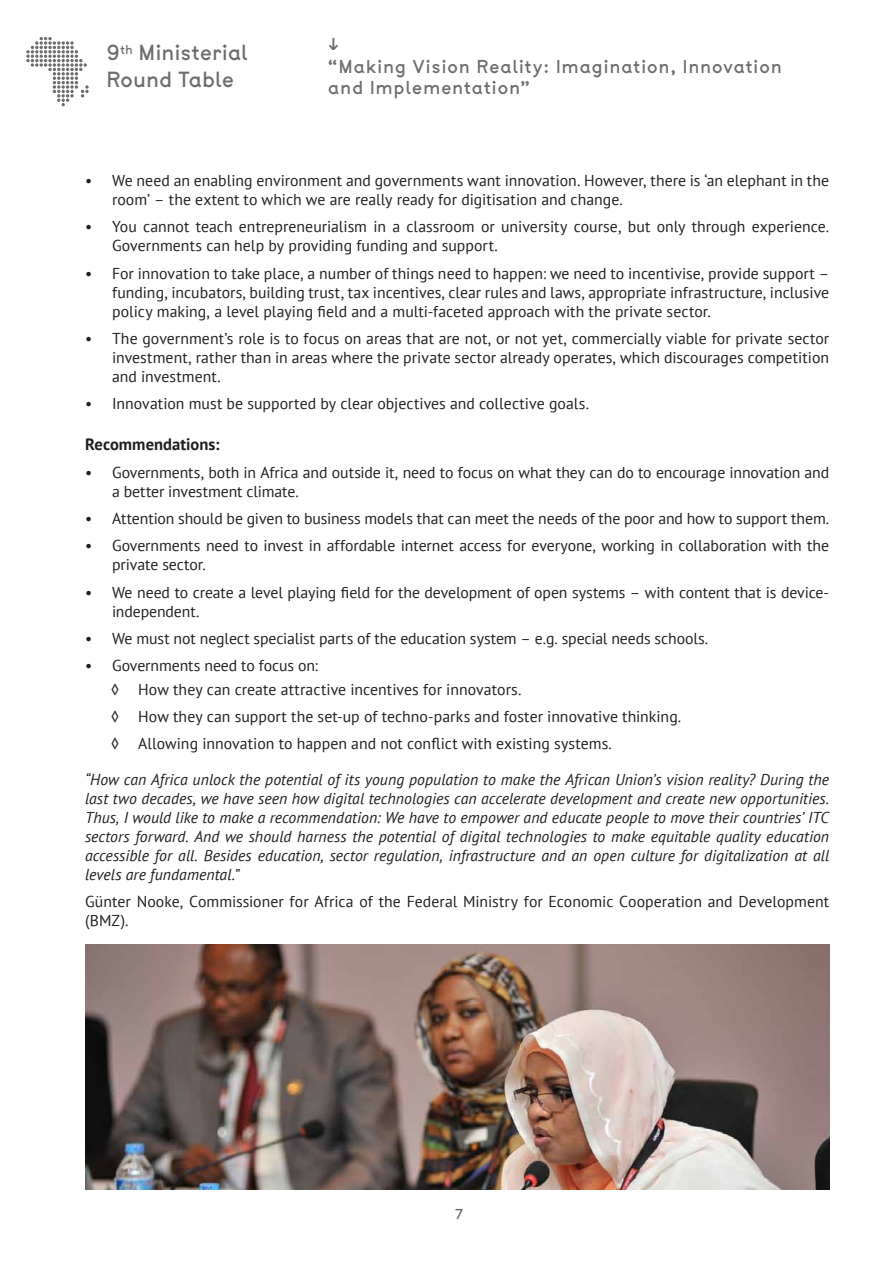
<style>
.page{position:relative;width:893px;height:1263px;background:#fff}
.page>*{position:absolute;margin:0;border:0;box-sizing:border-box;transform-origin:0 0}
.t1{font:20.55px/26.2px "Btp";letter-spacing:.025em;color:#6c6d70}
.t2{font:17.55px/22.6px "Btp";letter-spacing:.07em;color:#6c6d70}
.ueberschrift_klein{font:700 16.5px "PT Sans";color:#231f20}
.fliesstext{font:15.75px/18.9px "PT Sans";color:#231f20}
.fliesstext-2{font:italic 15.75px/18.9px "PT Sans";color:#231f20;text-align:justify}
.t3{font:13.5px "Btp";color:#6c6d70}
</style>
<div class="page">
<svg style="left:26px;top:37px;width:63px;height:69px"></svg>
<img style="left:85px;top:945px;width:744px;height:244px">
<h1 class="t1" style="left:107px;top:40px;width:143px">9<sup>th</sup> Ministerial<br>Round Table</h1>
<p class="t2" style="left:328px;top:32px;width:455px">↓<br>“Making Vision Reality: Imagination, Innovation</p>
<p class="t2" style="left:328px;top:76px;width:203px">and Implementation”</p>
<p class="fliesstext" style="left:112px;top:171px;width:719px;text-indent:-27px">• We need an enabling environment and governments want innovation. However, there is ‘an elephant in the room’ – the extent to which we are really ready for digitisation and change.</p>
<p class="fliesstext" style="left:112px;top:217px;width:719px;text-indent:-27px">• You cannot teach entrepreneurialism in a classroom or university course, but only through experience.<br>Governments can help by providing funding and support.</p>
<p class="fliesstext" style="left:112px;top:263px;width:719px;text-align:justify;text-indent:-27px">• For innovation to take place, a number of things need to happen: we need to incentivise, provide support – funding, incubators, building trust, tax incentives, clear rules and laws, appropriate infrastructure, inclusive policy making, a level playing field and a multi-faceted approach with the private sector.</p>
<p class="fliesstext" style="left:112px;top:329px;width:719px;text-align:justify;text-indent:-27px">• The government’s role is to focus on areas that are not, or not yet, commercially viable for private sector investment, rather than in areas where the private sector already operates, which discourages competition and investment.</p>
<p class="fliesstext" style="left:85px;top:394px;width:506px">• Innovation must be supported by clear objectives and collective goals.</p>
<p class="ueberschrift_klein" style="left:85px;top:434px;width:136px">Recommendations:</p>
<p class="fliesstext" style="left:112px;top:462px;width:719px;text-indent:-27px">• Governments, both in Africa and outside it, need to focus on what they can do to encourage innovation and a better investment climate.</p>
<p class="fliesstext" style="left:85px;top:509px;width:746px">• Attention should be given to business models that can meet the needs of the poor and how to support them.</p>
<p class="fliesstext" style="left:112px;top:536px;width:719px;text-indent:-27px">• Governments need to invest in affordable internet access for everyone, working in collaboration with the private sector.</p>
<p class="fliesstext" style="left:112px;top:582px;width:719px;text-indent:-27px">• We need to create a level playing field for the development of open systems – with content that is device&shy;independent.</p>
<p class="fliesstext" style="left:85px;top:629px;width:625px">• We must not neglect specialist parts of the education system – e.g. special needs schools.</p>
<p class="fliesstext" style="left:85px;top:656px;width:234px">• Governments need to focus on:</p>
<p class="fliesstext" style="left:111px;top:679px;width:412px">◊ How they can create attractive incentives for innovators.</p>
<p class="fliesstext" style="left:111px;top:707px;width:572px">◊ How they can support the set-up of techno-parks and foster innovative thinking.</p>
<p class="fliesstext" style="left:111px;top:734px;width:502px">◊ Allowing innovation to happen and not conflict with existing systems.</p>
<p class="fliesstext-2" style="left:85px;top:770px;width:746px">“How can Africa unlock the potential of its young population to make the African Union’s vision reality? During the last two decades, we have seen how digital technologies can accelerate development and create new opportunities.<br>Thus, I would like to make a recommendation: We have to empower and educate people to move their countries’ ITC sectors forward. And we should harness the potential of digital technologies to make equitable quality education accessible for all. Besides education, sector regulation, infrastructure and an open culture for digitalization at all levels are fundamental.”</p>
<p class="fliesstext" style="left:85px;top:892px;width:746px">Günter Nooke, Commissioner for Africa of the Federal Ministry for Economic Cooperation and Development (BMZ).</p>
<p class="t3" style="left:455px;top:1204px;width:9px">7</p>
</div>
